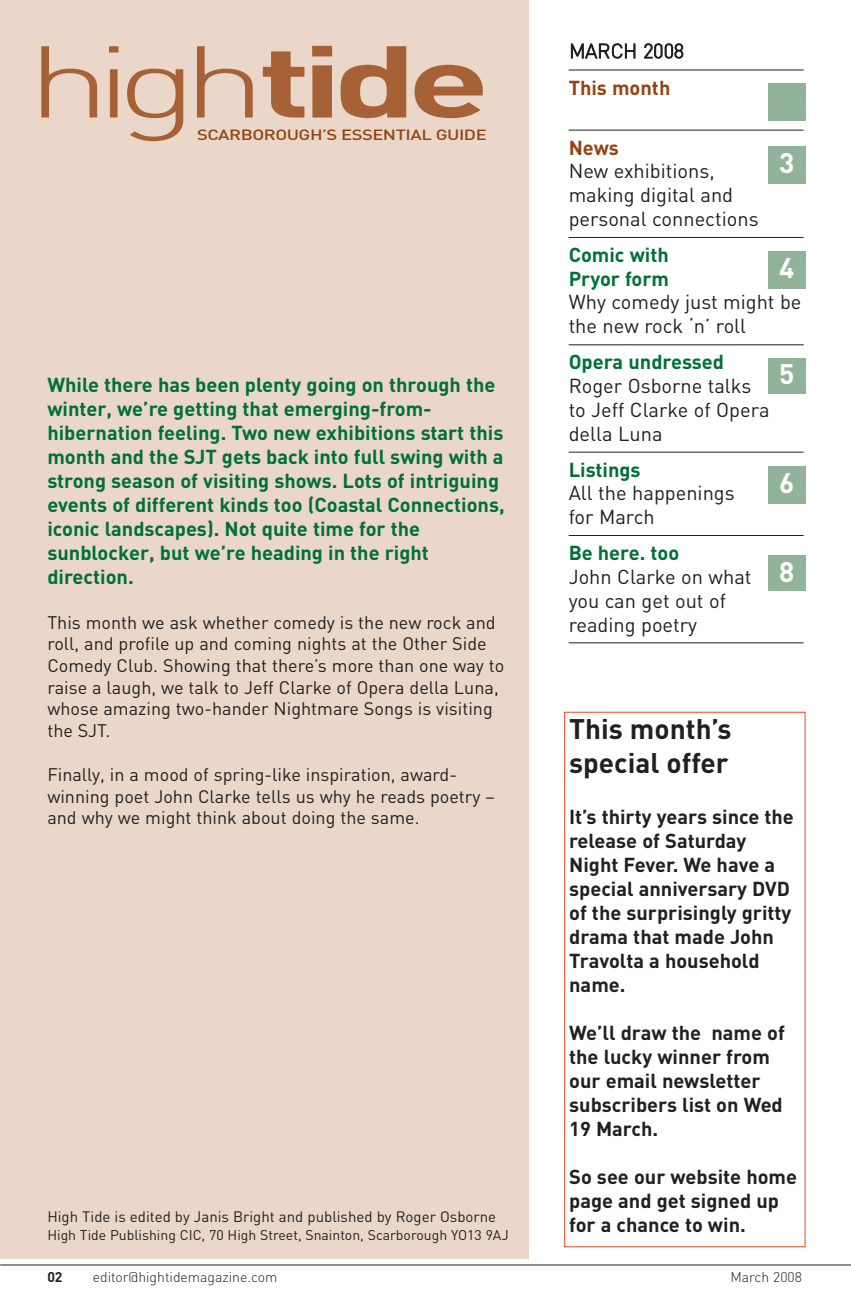
<style>
.page{position:relative;width:851px;height:1304px;background:#fff}
.page>*{position:absolute;margin:0;border:0;box-sizing:border-box;transform-origin:0 0}
.t1{font:300 100.2px "DIN";color:#a66236;scale:1.5 1}
.t2{font:700 28px/33.6px "DIN";color:#231f20}
.t3{font:700 28px "DIN";color:#fff}
.t4{font:700 20px/24px "DIN";color:#006f39}
.t5{font:700 20px/24px "DIN";color:#231f20}
.t6{font:20px/24px "DIN";color:#231f20}
.t7{font:700 20px "DIN";color:#924513}
.t8{font:300 20px "DIN";letter-spacing:-.015em;color:#231f20}
.t9{font:18px/21.6px "DIN";color:#231f20}
.t10{font:15px "DIN";color:#231f20}
.t11{font:500 14.6px "DIN";letter-spacing:-.025em;color:#924513;scale:1.25 1}
.t12{font:14px "DIN";color:#231f20}
.t13{font:300 14px "DIN";color:#231f20}
.t14{font:700 14px "DIN";color:#231f20}
.s1{font-weight:700}
</style>
<div class="page">
<div style="left:0;top:0;width:529px;height:1259px;background:#ebd7c9"></div>
<hr style="left:568px;top:70px;width:235px;height:1px;background:#231f20">
<hr style="left:568px;top:130px;width:235px;height:1px;background:#231f20">
<hr style="left:568px;top:237px;width:235px;height:1px;background:#231f20">
<hr style="left:568px;top:344px;width:235px;height:1px;background:#231f20">
<hr style="left:568px;top:452px;width:235px;height:1px;background:#231f20">
<hr style="left:568px;top:535px;width:235px;height:1px;background:#231f20">
<hr style="left:568px;top:642px;width:235px;height:1px;background:#231f20">
<div style="left:768px;top:83px;width:37px;height:38px;background:#90b399"></div>
<div style="left:768px;top:146px;width:37px;height:38px;background:#90b399"></div>
<div style="left:768px;top:251px;width:37px;height:37px;background:#90b399"></div>
<div style="left:768px;top:358px;width:37px;height:35px;background:#90b399"></div>
<div style="left:768px;top:466px;width:37px;height:38px;background:#90b399"></div>
<div style="left:768px;top:556px;width:37px;height:35px;background:#90b399"></div>
<div style="left:564px;top:712px;width:241px;height:535px;border:1px solid #e64a25"></div>
<hr style="left:0;top:1265px;width:850px;height:1px;background:#231f20">
<h1 class="t1" style="left:27px;top:24px;width:310px">high<span class="s1">tide</span></h1>
<p class="t11" style="left:197px;top:127px;width:233px">SCARBOROUGH’S ESSENTIAL GUIDE</p>
<p class="t4" style="left:47px;top:373px;width:459px">While there has been plenty going on through the winter, we’re getting that emerging-from&shy;hibernation feeling. Two new exhibitions start this month and the SJT gets back into full swing with a strong season of visiting shows. Lots of intriguing events of different kinds too (Coastal Connections, iconic landscapes). Not quite time for the sunblocker, but we’re heading in the right direction.</p>
<p class="t9" style="left:47px;top:612px;width:458px">This month we ask whether comedy is the new rock and roll, and profile up and coming nights at the Other Side Comedy Club. Showing that there’s more than one way to raise a laugh, we talk to Jeff Clarke of Opera della Luna, whose amazing two-hander Nightmare Songs is visiting the SJT.</p>
<p class="t9" style="left:47px;top:764px;width:449px">Finally, in a mood of spring-like inspiration, award&shy;winning poet John Clarke tells us why he reads poetry – and why we might think about doing the same.</p>
<p class="t10" style="left:47px;top:1208px;width:450px">High Tide is edited by Janis Bright and published by Roger Osborne</p>
<p class="t12" style="left:47px;top:1226px;width:463px">High Tide Publishing CIC, 70 High Street, Snainton, Scarborough YO13 9AJ</p>
<p class="t8" style="left:569px;top:40px;width:116px">MARCH 2008</p>
<p class="t7" style="left:568px;top:76px;width:103px">This month</p>
<p class="t7" style="left:568px;top:136px;width:52px">News</p>
<p class="t6" style="left:568px;top:159px;width:191px">New exhibitions, making digital and personal connections</p>
<p class="t4" style="left:568px;top:243px;width:102px">Comic with<br>Pryor form</p>
<p class="t6" style="left:568px;top:291px;width:234px">Why comedy just might be the new rock ‘n’ roll</p>
<p class="t4" style="left:568px;top:350px;width:157px">Opera undressed</p>
<p class="t6" style="left:568px;top:374px;width:202px">Roger Osborne talks to Jeff Clarke of Opera della Luna</p>
<p class="t4" style="left:568px;top:458px;width:73px">Listings</p>
<p class="t6" style="left:568px;top:481px;width:167px">All the happenings for March</p>
<p class="t4" style="left:568px;top:541px;width:112px">Be here. too</p>
<p class="t6" style="left:568px;top:565px;width:184px">John Clarke on what you can get out of reading poetry</p>
<h2 class="t3" style="left:779px;top:147px;width:17px">3</h2>
<h2 class="t3" style="left:779px;top:252px;width:17px">4</h2>
<h2 class="t3" style="left:779px;top:358px;width:17px">5</h2>
<h2 class="t3" style="left:779px;top:467px;width:17px">6</h2>
<h2 class="t3" style="left:779px;top:556px;width:17px">8</h2>
<h2 class="t2" style="left:569px;top:713px;width:164px">This month’s special offer</h2>
<p class="t5" style="left:569px;top:805px;width:226px">It’s thirty years since the release of Saturday<br>Night Fever. We have a special anniversary DVD of the surprisingly gritty drama that made John<br>Travolta a household name.</p>
<p class="t5" style="left:569px;top:1021px;width:217px">We’ll draw the name of the lucky winner from our email newsletter subscribers list on Wed<br>19 March.</p>
<p class="t5" style="left:569px;top:1165px;width:229px">So see our website home page and get signed up for a chance to win.</p>
<p class="t14" style="left:47px;top:1269px;width:17px">02</p>
<p class="t13" style="left:93px;top:1269px;width:186px">editor@hightidemagazine.com</p>
<p class="t13" style="left:730px;top:1269px;width:73px">March 2008</p>
</div>
